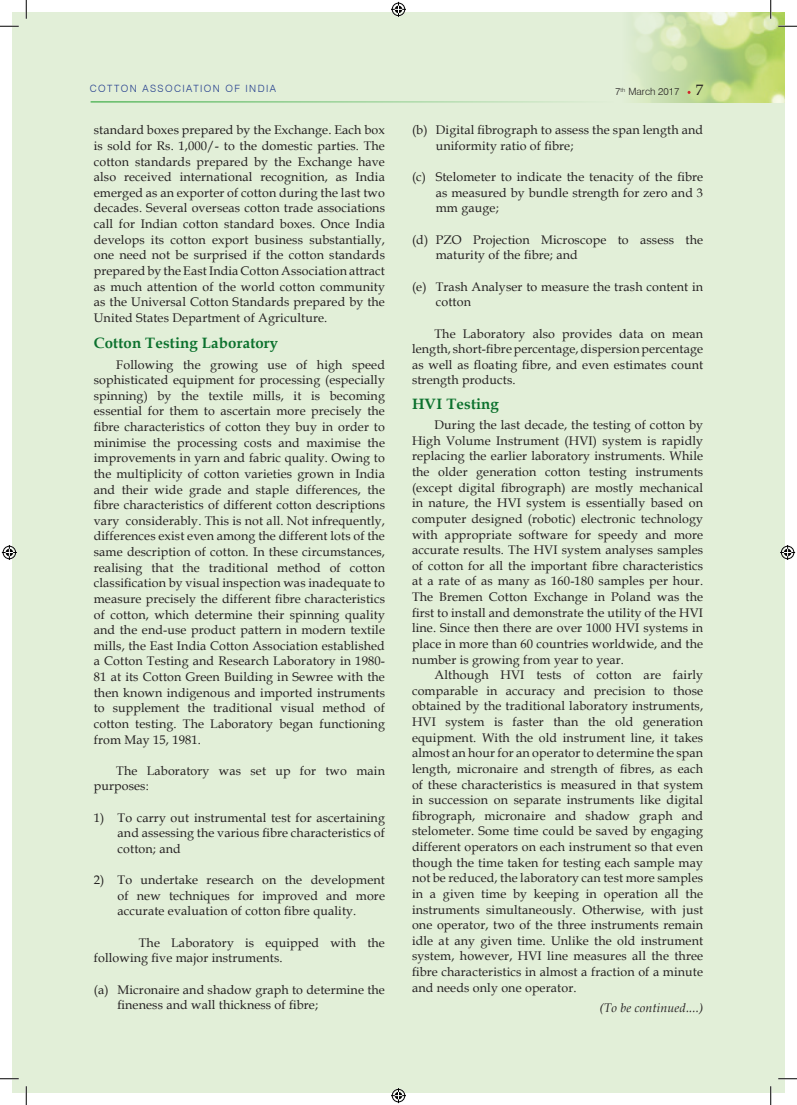
<style>
.page{position:relative;width:797px;height:1105px;background:#fff}
.page>*{position:absolute;margin:0;border:0;box-sizing:border-box;transform-origin:0 0}
.BODY_BOLD{font:700 15px "Book Antiqua";letter-spacing:.01em;color:#0b712d}
.BODY_TEXT{font:12.5px/15.6px "Book Antiqua";letter-spacing:.01em;color:#231f20;text-align:justify}
.s11111q11{font:12.5px/15.6px "Book Antiqua";letter-spacing:.01em;color:#231f20}
.BODY_TEXT-2{font:italic 12.5px "Book Antiqua";letter-spacing:.01em;color:#231f20}
.t1{font:300 10px "Swiss 721 BT";letter-spacing:.14em;color:#253f8e}
.t2{font:300 10px "Swiss 721 BT";color:#231f20}
.s1{font-family:"Book Antiqua";font-weight:400;font-size:15px}
</style>
<div class="page">
<div style="left:13px;top:13px;width:771px;height:1079px;background:#e2efd8"></div>
<img style="left:633px;top:13px;width:151px;height:89px">
<hr style="left:91px;top:101px;width:523px;height:2px;background:#40ae49">
<svg style="left:0;top:25px;width:19px;height:2px"></svg>
<svg style="left:778px;top:25px;width:19px;height:2px"></svg>
<svg style="left:0;top:1078px;width:19px;height:1px"></svg>
<svg style="left:778px;top:1078px;width:19px;height:1px"></svg>
<svg style="left:25px;top:0;width:2px;height:19px"></svg>
<svg style="left:25px;top:1086px;width:2px;height:19px"></svg>
<svg style="left:770px;top:0;width:1px;height:19px"></svg>
<svg style="left:770px;top:1086px;width:1px;height:19px"></svg>
<svg style="left:391px;top:2px;width:15px;height:15px"></svg>
<svg style="left:391px;top:1088px;width:15px;height:15px"></svg>
<svg style="left:2px;top:545px;width:15px;height:15px"></svg>
<svg style="left:780px;top:545px;width:15px;height:15px"></svg>
<p class="t1" style="left:90px;top:82px;width:188px">COTTON ASSOCIATION OF INDIA</p>
<p class="t2" style="left:615px;top:86px;width:90px">7<sup>th</sup> March 2017 <span class="s1">7</span></p>
<p class="BODY_TEXT" style="left:94px;top:122px;width:293px">standard boxes prepared by the Exchange. Each box is sold for Rs. 1,000/- to the domestic parties. The cotton standards prepared by the Exchange have also received international recognition, as India emerged as an exporter of cotton during the last two decades. Several overseas cotton trade associations call for Indian cotton standard boxes. Once India develops its cotton export business substantially, one need not be surprised if the cotton standards prepared by the East India Cotton Association attract as much attention of the world cotton community as the Universal Cotton Standards prepared by the United States Department of Agriculture.</p>
<p class="BODY_BOLD" style="left:94px;top:333px;width:186px">Cotton Testing Laboratory</p>
<p class="BODY_TEXT" style="left:94px;top:356px;width:293px;text-indent:22px">Following the growing use of high speed sophisticated equipment for processing (especially spinning) by the textile mills, it is becoming essential for them to ascertain more precisely the fibre characteristics of cotton they buy in order to minimise the processing costs and maximise the improvements in yarn and fabric quality. Owing to the multiplicity of cotton varieties grown in India and their wide grade and staple differences, the fibre characteristics of different cotton descriptions vary considerably. This is not all. Not infrequently, differences exist even among the different lots of the same description of cotton. In these circumstances, realising that the traditional method of cotton classification by visual inspection was inadequate to measure precisely the different fibre characteristics of cotton, which determine their spinning quality and the end-use product pattern in modern textile mills, the East India Cotton Association established a Cotton Testing and Research Laboratory in 1980- 81 at its Cotton Green Building in Sewree with the then known indigenous and imported instruments to supplement the traditional visual method of cotton testing. The Laboratory began functioning from May 15, 1981.</p>
<p class="BODY_TEXT" style="left:94px;top:762px;width:293px;text-indent:22px">The Laboratory was set up for two main purposes:</p>
<p class="s11111q11" style="left:118px;top:809px;width:269px;text-align:justify;text-indent:-24px">1) To carry out instrumental test for ascertaining and assessing the various fibre characteristics of cotton; and</p>
<p class="s11111q11" style="left:118px;top:872px;width:269px;text-align:justify;text-indent:-24px">2) To undertake research on the development of new techniques for improved and more accurate evaluation of cotton fibre quality.</p>
<p class="BODY_TEXT" style="left:94px;top:934px;width:293px;text-indent:45px">The Laboratory is equipped with the following five major instruments.</p>
<p class="s11111q11" style="left:118px;top:981px;width:269px;text-indent:-24px">(a) Micronaire and shadow graph to determine the fineness and wall thickness of fibre;</p>
<p class="s11111q11" style="left:436px;top:122px;width:269px;text-indent:-24px">(b) Digital fibrograph to assess the span length and uniformity ratio of fibre;</p>
<p class="s11111q11" style="left:436px;top:169px;width:269px;text-align:justify;text-indent:-24px">(c) Stelometer to indicate the tenacity of the fibre as measured by bundle strength for zero and 3 mm gauge;</p>
<p class="s11111q11" style="left:436px;top:231px;width:269px;text-indent:-24px">(d) PZO Projection Microscope to assess the maturity of the fibre; and</p>
<p class="s11111q11" style="left:436px;top:278px;width:269px;text-indent:-24px">(e) Trash Analyser to measure the trash content in cotton</p>
<p class="BODY_TEXT" style="left:412px;top:325px;width:293px;text-indent:22px">The Laboratory also provides data on mean length, short-fibre percentage, dispersion percentage as well as floating fibre, and even estimates count strength products.</p>
<p class="BODY_BOLD" style="left:412px;top:394px;width:88px">HVI Testing</p>
<p class="BODY_TEXT" style="left:412px;top:417px;width:293px;text-indent:22px">During the last decade, the testing of cotton by High Volume Instrument (HVI) system is rapidly replacing the earlier laboratory instruments. While the older generation cotton testing instruments (except digital fibrograph) are mostly mechanical in nature, the HVI system is essentially based on computer designed (robotic) electronic technology with appropriate software for speedy and more accurate results. The HVI system analyses samples of cotton for all the important fibre characteristics at a rate of as many as 160-180 samples per hour.<br>The Bremen Cotton Exchange in Poland was the first to install and demonstrate the utility of the HVI line. Since then there are over 1000 HVI systems in place in more than 60 countries worldwide, and the number is growing from year to year.</p>
<p class="BODY_TEXT" style="left:412px;top:667px;width:293px;text-indent:22px">Although HVI tests of cotton are fairly comparable in accuracy and precision to those obtained by the traditional laboratory instruments, HVI system is faster than the old generation equipment. With the old instrument line, it takes almost an hour for an operator to determine the span length, micronaire and strength of fibres, as each of these characteristics is measured in that system in succession on separate instruments like digital fibrograph, micronaire and shadow graph and stelometer. Some time could be saved by engaging different operators on each instrument so that even though the time taken for testing each sample may not be reduced, the laboratory can test more samples in a given time by keeping in operation all the instruments simultaneously. Otherwise, with just one operator, two of the three instruments remain idle at any given time. Unlike the old instrument system, however, HVI line measures all the three fibre characteristics in almost a fraction of a minute and needs only one operator.</p>
<p class="BODY_TEXT-2" style="left:599px;top:999px;width:105px">(To be continued....)</p>
</div>
